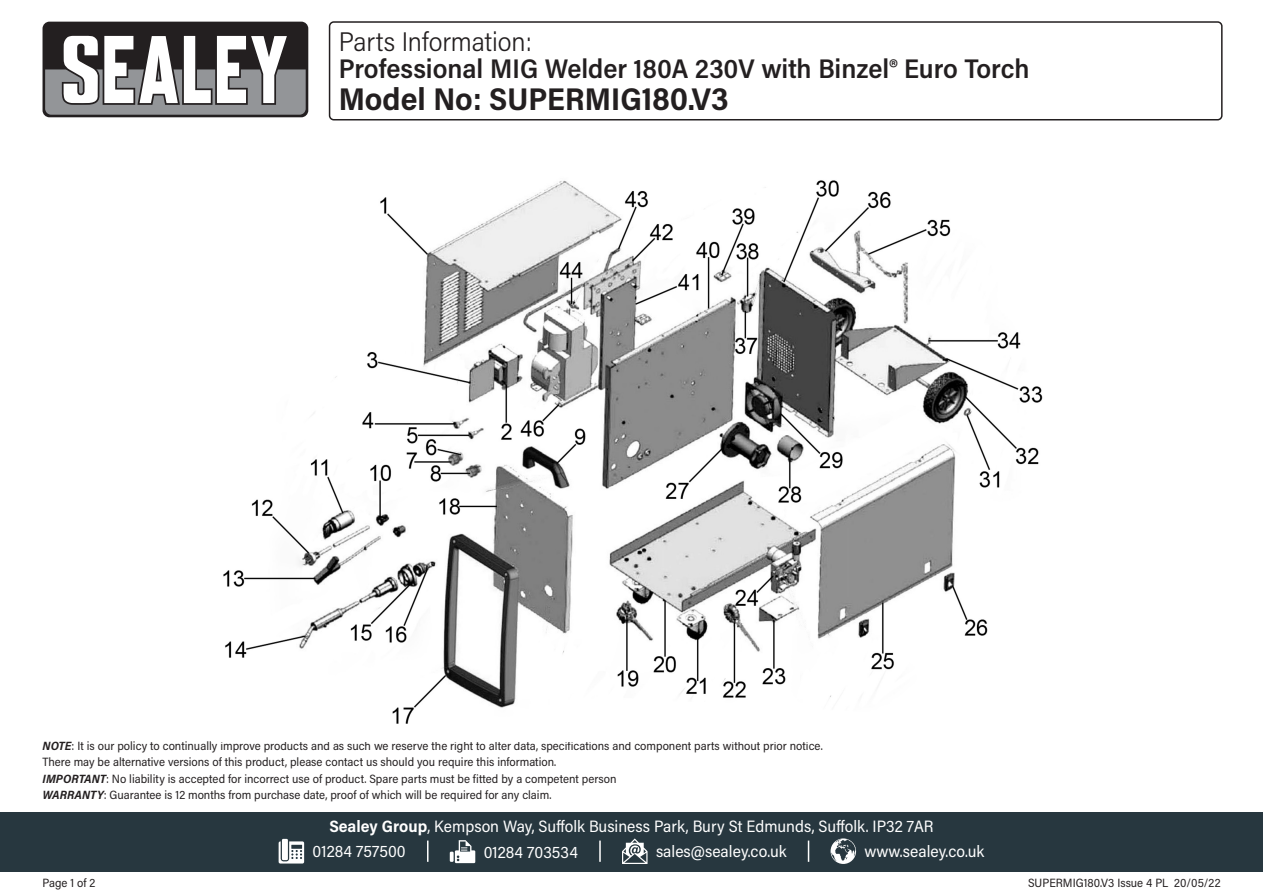
<style>
.page{position:relative;width:1263px;height:893px;background:#fff}
.page>*{position:absolute;margin:0;border:0;box-sizing:border-box;transform-origin:0 0}
.Model_Number{font:700 31.5px "Acumin Pro Semi Cond";color:#231f20}
.Product_Description{font:600 27px "Acumin Pro Semi Cond";color:#231f20}
.Parts_Information{font:300 27px "Acumin Pro Semi Cond";color:#231f20}
.Address{font:16.5px "Acumin Pro Semi Cond";color:#fff}
.Contact_Info{font:16.5px "Acumin Pro Semi Cond";color:#fff}
.Disclaimer{font:12px/16.5px "Acumin Pro Semi Cond";color:#231f20}
.Document_Info{font:12px "Acumin Pro Semi Cond";color:#231f20}
.s1{font-weight:700;font-style:italic}
.s2{font-weight:700}
</style>
<div class="page">
<div style="left:43px;top:22px;width:265px;height:95px;background:#231f20;border-radius:7px"></div>
<svg style="left:45px;top:35px;width:261px;height:80px"></svg>
<div style="left:0;top:812px;width:1263px;height:60px;background:#27373f"></div>
<svg style="left:279px;top:841px;width:25px;height:22px"></svg>
<div style="left:282px;top:839px;width:6px;height:21px;background:#fff"></div>
<svg style="left:450px;top:852px;width:4px;height:10px"></svg>
<svg style="left:455px;top:840px;width:20px;height:23px"></svg>
<svg style="left:622px;top:838px;width:25px;height:26px"></svg>
<svg style="left:830px;top:838px;width:26px;height:26px"></svg>
<svg style="left:427px;top:840px;width:1px;height:22px"></svg>
<svg style="left:808px;top:840px;width:1px;height:22px"></svg>
<hr style="left:599px;top:840px;width:2px;height:22px;background:#fff">
<div style="left:329px;top:21px;width:893px;height:99px;border:2px solid #231f20;border-radius:4px"></div>
<img style="left:223px;top:180px;width:820px;height:544px">
<p class="Parts_Information" style="left:339px;top:23px;width:195px">Parts Information:</p>
<p class="Product_Description" style="left:339px;top:50px;width:692px">Professional MIG Welder 180A 230V with Binzel® Euro Torch</p>
<p class="Model_Number" style="left:339px;top:76px;width:391px">Model No: SUPERMIG180.V3</p>
<p class="Disclaimer" style="left:43px;top:737px;width:782px"><span class="s1">NOTE</span>: It is our policy to continually improve products and as such we reserve the right to alter data, specifications and component parts without prior notice.<br>There may be alternative versions of this product, please contact us should you require this information.</p>
<p class="Disclaimer" style="left:43px;top:770px;width:575px"><span class="s1">IMPORTANT</span>: No liability is accepted for incorrect use of product. Spare parts must be fitted by a competent person</p>
<p class="Disclaimer" style="left:43px;top:786px;width:510px"><span class="s1">WARRANTY</span>: Guarantee is 12 months from purchase date, proof of which will be required for any claim.</p>
<p class="Address" style="left:329px;top:815px;width:606px"><span class="s2">Sealey Group</span>, Kempson Way, Suffolk Business Park, Bury St Edmunds, Suffolk. IP32 7AR</p>
<p class="Contact_Info" style="left:313px;top:840px;width:95px">01284 757500</p>
<p class="Contact_Info" style="left:484px;top:840px;width:96px">01284 703534</p>
<p class="Contact_Info" style="left:656px;top:840px;width:132px">sales@sealey.co.uk</p>
<p class="Contact_Info" style="left:864px;top:840px;width:121px">www.sealey.co.uk</p>
<p class="Document_Info" style="left:43px;top:874px;width:54px">Page 1 of 2</p>
<p class="Document_Info" style="left:1028px;top:874px;width:194px">SUPERMIG180.V3 Issue 4 PL 20/05/22</p>
</div>
